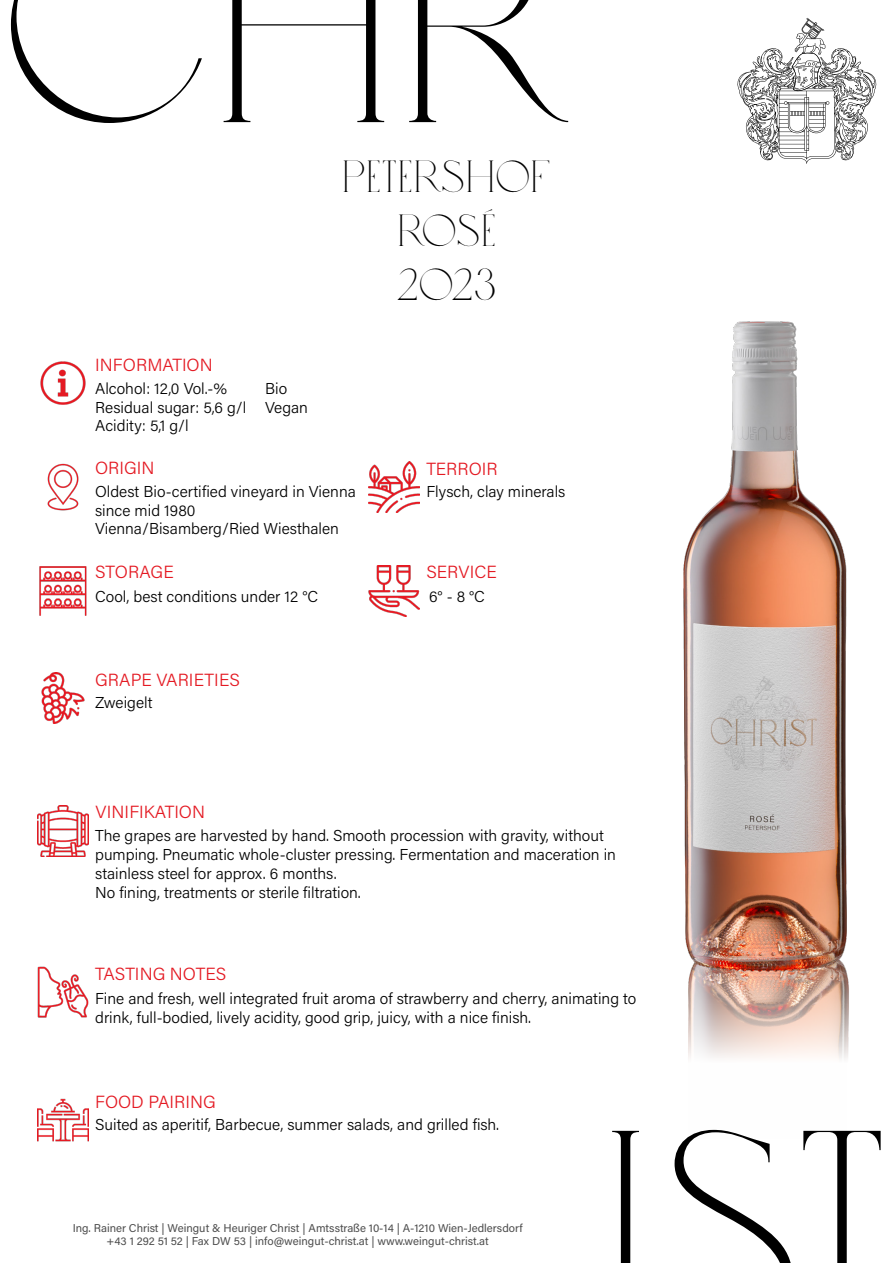
<style>
.page{position:relative;width:893px;height:1263px;background:#fff}
.page>*{position:absolute;margin:0;border:0;box-sizing:border-box;transform-origin:0 0}
.t1{font:278.25px "Love";color:#000}
.t2{font:45px "Love";color:#000}
.t3{font:300 17.55px "Acumin Pro";color:#e41a23}
.t4{font:300 15.75px/18.9px "Acumin Pro";color:#000}
.t5{font:11.4px "Acumin Pro";color:#4d4d4d}
</style>
<div class="page">
<svg style="left:737px;top:18px;width:140px;height:146px"></svg>
<img style="left:688px;top:990px;width:161px;height:69px">
<img style="left:683px;top:321px;width:166px;height:669px">
<img style="left:40px;top:361px;width:46px;height:44px">
<img style="left:369px;top:462px;width:51px;height:50px">
<img style="left:47px;top:463px;width:32px;height:48px">
<img style="left:39px;top:566px;width:48px;height:50px">
<img style="left:369px;top:565px;width:51px;height:51px">
<img style="left:38px;top:967px;width:50px;height:51px">
<img style="left:38px;top:805px;width:50px;height:51px">
<img style="left:41px;top:672px;width:44px;height:51px">
<img style="left:38px;top:1098px;width:50px;height:44px">
<p class="t1" style="left:0;top:-118px;width:865px">CHRIST</p>
<p class="t3" style="left:95px;top:353px;width:119px">INFORMATION</p>
<p class="t4" style="left:95px;top:378px;width:133px">Alcohol: 12,0 Vol.-%</p>
<p class="t4" style="left:95px;top:397px;width:153px">Residual sugar: 5,6 g/l</p>
<p class="t4" style="left:95px;top:416px;width:95px">Acidity: 5,1 g/l</p>
<p class="t4" style="left:265px;top:378px;width:24px">Bio</p>
<p class="t4" style="left:265px;top:397px;width:44px">Vegan</p>
<p class="t2" style="left:342px;top:153px;width:211px">PETERSHOF</p>
<p class="t2" style="left:397px;top:207px;width:100px">ROSÉ</p>
<p class="t2" style="left:396px;top:261px;width:102px">2023</p>
<p class="t3" style="left:95px;top:456px;width:61px">ORIGIN</p>
<p class="t3" style="left:426px;top:456px;width:73px">TERROIR</p>
<p class="t4" style="left:95px;top:481px;width:262px">Oldest Bio-certified vineyard in Vienna since mid 1980</p>
<p class="t4" style="left:95px;top:519px;width:245px">Vienna/Bisamberg/Ried Wiesthalen</p>
<p class="t4" style="left:427px;top:481px;width:140px">Flysch, clay minerals</p>
<p class="t3" style="left:95px;top:560px;width:80px">STORAGE</p>
<p class="t3" style="left:426px;top:560px;width:72px">SERVICE</p>
<p class="t4" style="left:95px;top:586px;width:225px">Cool, best conditions under 12 °C</p>
<p class="t4" style="left:429px;top:586px;width:57px">6° - 8 °C</p>
<p class="t3" style="left:95px;top:667px;width:146px">GRAPE VARIETIES</p>
<p class="t4" style="left:95px;top:693px;width:59px">Zweigelt</p>
<p class="t3" style="left:96px;top:800px;width:111px">VINIFIKATION</p>
<p class="t4" style="left:95px;top:826px;width:510px">The grapes are harvested by hand. Smooth procession with gravity, without</p>
<p class="t4" style="left:95px;top:844px;width:522px">pumping. Pneumatic whole-cluster pressing. Fermentation and maceration in stainless steel for approx. 6 months.</p>
<p class="t4" style="left:95px;top:882px;width:267px">No fining, treatments or sterile filtration.</p>
<p class="t3" style="left:95px;top:962px;width:133px">TASTING NOTES</p>
<p class="t4" style="left:95px;top:988px;width:543px">Fine and fresh, well integrated fruit aroma of strawberry and cherry, animating to drink, full-bodied, lively acidity, good grip, juicy, with a nice finish.</p>
<p class="t3" style="left:95px;top:1089px;width:122px">FOOD PAIRING</p>
<p class="t4" style="left:95px;top:1115px;width:405px">Suited as aperitif, Barbecue, summer salads, and grilled fish.</p>
<p class="t1" style="left:28px;top:1085px;width:865px">CHRIST</p>
<p class="t5" style="left:73px;top:1219px;width:451px">Ing. Rainer Christ | Weingut &amp; Heuriger Christ | Amtsstraße 10-14 | A-1210 Wien-Jedlersdorf</p>
<p class="t5" style="left:106px;top:1233px;width:384px">+43 1 292 51 52 | Fax DW 53 | info@weingut-christ.at | www.weingut-christ.at</p>
</div>
